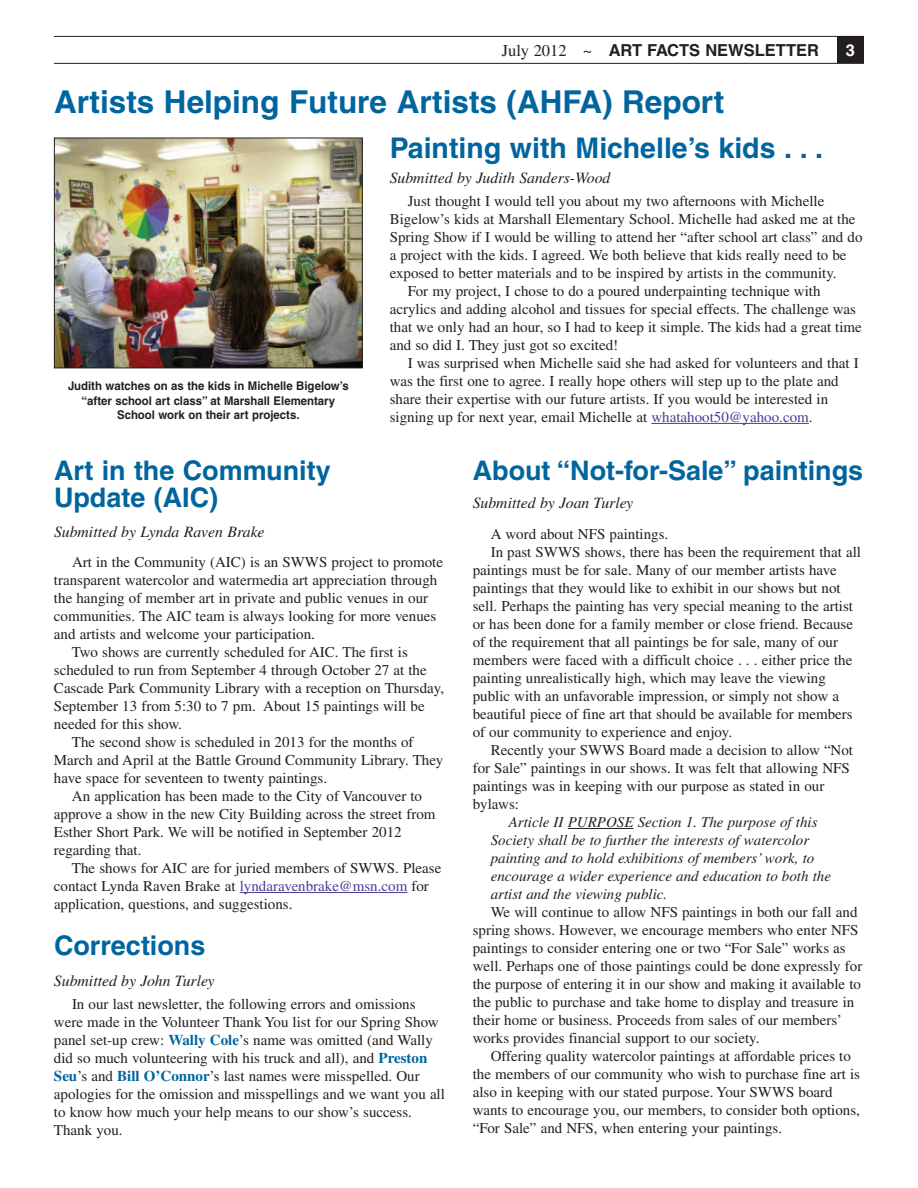
<style>
.page{position:relative;width:918px;height:1188px;background:#fff}
.page>*{position:absolute;margin:0;border:0;box-sizing:border-box;transform-origin:0 0}
.t1{font:700 31.5px "Helvetica";color:#00659e}
.t2{font:700 28.5px "Helvetica";color:#00659e}
.t3{font:700 27px/27px "Helvetica";color:#00659e}
.t4{font:700 16.5px "Helvetica";color:#231f20}
.t5{font:700 16.5px "Helvetica";color:#fff}
.t6{font:italic 15.75px "Times";color:#231f20}
.t7{font:15px/18px "Times";color:#231f20}
.t8{font:italic 15px/18px "Times";color:#231f20}
.t9{font:700 12px/14.4px "Helvetica";color:#231f20;text-align:center;scale:.95 1}
.s1{font-family:"Times";font-weight:400}
.s2{color:#4d3c98}
.s3{font-weight:700;color:#00659e}
</style>
<div class="page">
<hr style="left:568px;top:828px;width:66px;height:1px;background:#231f20">
<hr style="left:54px;top:36px;width:810px;height:1px;background:#231f20">
<hr style="left:54px;top:63px;width:810px;height:1px;background:#231f20">
<div style="left:837px;top:37px;width:27px;height:26px;background:#231f20"></div>
<hr style="left:240px;top:892px;width:167px;height:1px;background:#4d3c98">
<hr style="left:651px;top:423px;width:158px;height:1px;background:#4d3c98">
<img style="left:56px;top:140px;width:305px;height:226px">
<div style="left:54px;top:138px;width:309px;height:230px;border:1px solid #231f20"></div>
<p class="t4" style="left:502px;top:44px;width:319px"><span class="s1">July 2012 ~</span> ART FACTS NEWSLETTER</p>
<p class="t5" style="left:846px;top:44px;width:11px">3</p>
<h1 class="t1" style="left:54px;top:90px;width:672px">Artists Helping Future Artists (AHFA) Report</h1>
<h2 class="t2" style="left:390px;top:137px;width:435px">Painting with Michelle’s kids . . .</h2>
<p class="t6" style="left:390px;top:172px;width:222px">Submitted by Judith Sanders-Wood</p>
<p class="t7" style="left:408px;top:193px;width:418px">Just thought I would tell you about my two afternoons with Michelle</p>
<p class="t7" style="left:390px;top:211px;width:467px">Bigelow’s kids at Marshall Elementary School. Michelle had asked me at the</p>
<p class="t7" style="left:390px;top:229px;width:474px">Spring Show if I would be willing to attend her “after school art class” and do</p>
<p class="t7" style="left:390px;top:247px;width:458px">a project with the kids. I agreed. We both believe that kids really need to be</p>
<p class="t7" style="left:390px;top:265px;width:448px">exposed to better materials and to be inspired by artists in the community.</p>
<p class="t7" style="left:408px;top:283px;width:414px">For my project, I chose to do a poured underpainting technique with</p>
<p class="t7" style="left:390px;top:301px;width:468px">acrylics and adding alcohol and tissues for special effects. The challenge was</p>
<p class="t7" style="left:390px;top:319px;width:474px">that we only had an hour, so I had to keep it simple. The kids had a great time</p>
<p class="t7" style="left:390px;top:337px;width:230px">and so did I. They just got so excited!</p>
<p class="t7" style="left:408px;top:355px;width:453px">I was surprised when Michelle said she had asked for volunteers and that I</p>
<p class="t7" style="left:390px;top:373px;width:451px">was the first one to agree. I really hope others will step up to the plate and</p>
<p class="t7" style="left:390px;top:391px;width:440px">share their expertise with our future artists. If you would be interested in</p>
<p class="t7" style="left:390px;top:409px;width:424px">signing up for next year, email Michelle at <span class="s2">whatahoot50@yahoo.com</span>.</p>
<p class="t9" style="left:68px;top:380px;width:297px">Judith watches on as the kids in Michelle Bigelow’s “after school art class” at Marshall Elementary<br>School work on their art projects.</p>
<h3 class="t3" style="left:54px;top:459px;width:278px">Art in the Community<br>Update (AIC)</h3>
<p class="t6" style="left:54px;top:526px;width:212px">Submitted by Lynda Raven Brake</p>
<p class="t7" style="left:72px;top:554px;width:373px">Art in the Community (AIC) is an SWWS project to promote</p>
<p class="t7" style="left:54px;top:572px;width:385px">transparent watercolor and watermedia art appreciation through</p>
<p class="t7" style="left:54px;top:590px;width:376px">the hanging of member art in private and public venues in our</p>
<p class="t7" style="left:54px;top:608px;width:384px">communities. The AIC team is always looking for more venues</p>
<p class="t7" style="left:54px;top:626px;width:262px">and artists and welcome your participation.</p>
<p class="t7" style="left:72px;top:644px;width:337px">Two shows are currently scheduled for AIC. The first is</p>
<p class="t7" style="left:54px;top:662px;width:374px">scheduled to run from September 4 through October 27 at the</p>
<p class="t7" style="left:54px;top:680px;width:392px">Cascade Park Community Library with a reception on Thursday,</p>
<p class="t7" style="left:54px;top:698px;width:372px">September 13 from 5:30 to 7 pm. About 15 paintings will be</p>
<p class="t7" style="left:54px;top:716px;width:130px">needed for this show.</p>
<p class="t7" style="left:72px;top:734px;width:343px">The second show is scheduled in 2013 for the months of</p>
<p class="t7" style="left:54px;top:752px;width:391px">March and April at the Battle Ground Community Library. They</p>
<p class="t7" style="left:54px;top:770px;width:275px">have space for seventeen to twenty paintings.</p>
<p class="t7" style="left:72px;top:788px;width:352px">An application has been made to the City of Vancouver to</p>
<p class="t7" style="left:54px;top:806px;width:383px">approve a show in the new City Building across the street from</p>
<p class="t7" style="left:54px;top:824px;width:349px">Esther Short Park. We will be notified in September 2012</p>
<p class="t7" style="left:54px;top:842px;width:89px">regarding that.</p>
<p class="t7" style="left:72px;top:860px;width:371px">The shows for AIC are for juried members of SWWS. Please</p>
<p class="t7" style="left:54px;top:878px;width:376px">contact Lynda Raven Brake at <span class="s2">lyndaravenbrake@msn.com</span> for</p>
<p class="t7" style="left:54px;top:896px;width:240px">application, questions, and suggestions.</p>
<h3 class="t3" style="left:54px;top:935px;width:153px">Corrections</h3>
<p class="t6" style="left:54px;top:976px;width:162px">Submitted by John Turley</p>
<p class="t7" style="left:54px;top:997px;width:393px;text-indent:18px">In our last newsletter, the following errors and omissions were made in the Volunteer Thank You list for our Spring Show panel set-up crew: <span class="s3">Wally Cole</span>’s name was omitted (and Wally did so much volunteering with his truck and all), and <span class="s3">Preston Seu</span>’s and <span class="s3">Bill O’Connor</span>’s last names were misspelled. Our apologies for the omission and misspellings and we want you all to know how much your help means to our show’s success.<br>Thank you.</p>
<h3 class="t3" style="left:473px;top:459px;width:392px">About “Not-for-Sale” paintings</h3>
<p class="t6" style="left:473px;top:498px;width:162px">Submitted by Joan Turley</p>
<p class="t7" style="left:491px;top:526px;width:179px">A word about NFS paintings.</p>
<p class="t7" style="left:491px;top:544px;width:372px">In past SWWS shows, there has been the requirement that all</p>
<p class="t7" style="left:473px;top:562px;width:366px">paintings must be for sale. Many of our member artists have</p>
<p class="t7" style="left:473px;top:580px;width:370px">paintings that they would like to exhibit in our shows but not</p>
<p class="t7" style="left:473px;top:598px;width:382px">sell. Perhaps the painting has very special meaning to the artist</p>
<p class="t7" style="left:473px;top:616px;width:382px">or has been done for a family member or close friend. Because</p>
<p class="t7" style="left:473px;top:634px;width:367px">of the requirement that all paintings be for sale, many of our</p>
<p class="t7" style="left:473px;top:652px;width:381px">members were faced with a difficult choice . . . either price the</p>
<p class="t7" style="left:473px;top:670px;width:355px">painting unrealistically high, which may leave the viewing</p>
<p class="t7" style="left:473px;top:688px;width:368px">public with an unfavorable impression, or simply not show a</p>
<p class="t7" style="left:473px;top:706px;width:382px">beautiful piece of fine art that should be available for members</p>
<p class="t7" style="left:473px;top:724px;width:261px">of our community to experience and enjoy.</p>
<p class="t7" style="left:491px;top:742px;width:364px">Recently your SWWS Board made a decision to allow “Not</p>
<p class="t7" style="left:473px;top:760px;width:379px">for Sale” paintings in our shows. It was felt that allowing NFS</p>
<p class="t7" style="left:473px;top:778px;width:353px">paintings was in keeping with our purpose as stated in our</p>
<p class="t7" style="left:473px;top:796px;width:48px">bylaws:</p>
<p class="t8" style="left:491px;top:814px;width:342px;text-indent:18px">Article II PURPOSE Section 1. The purpose of this Society shall be to further the interests of watercolor painting and to hold exhibitions of members’ work, to encourage a wider experience and education to both the artist and the viewing public.</p>
<p class="t7" style="left:473px;top:904px;width:391px;text-indent:18px">We will continue to allow NFS paintings in both our fall and spring shows. However, we encourage members who enter NFS paintings to consider entering one or two “For Sale” works as well. Perhaps one of those paintings could be done expressly for the purpose of entering it in our show and making it available to the public to purchase and take home to display and treasure in their home or business. Proceeds from sales of our members’ works provides financial support to our society.</p>
<p class="t7" style="left:473px;top:1048px;width:389px;text-indent:18px">Offering quality watercolor paintings at affordable prices to the members of our community who wish to purchase fine art is also in keeping with our stated purpose. Your SWWS board wants to encourage you, our members, to consider both options, “For Sale” and NFS, when entering your paintings.</p>
</div>
